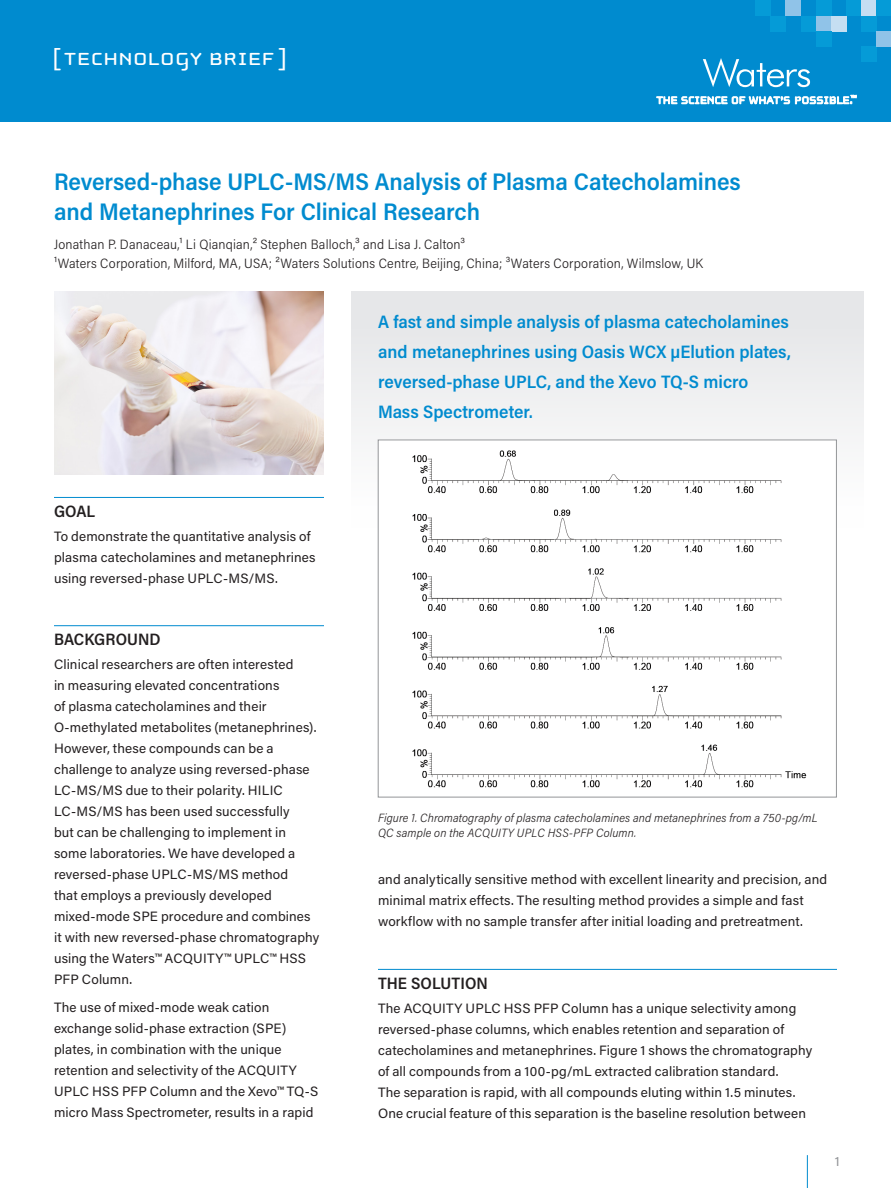
<style>
.page{position:relative;width:891px;height:1188px;background:#fff}
.page>*{position:absolute;margin:0;border:0;box-sizing:border-box;transform-origin:0 0}
.t1{font:25.5px "Cholla Unicase";letter-spacing:.02em;color:#fff;scale:1.1 1}
.t2{font:600 24px/30px "Acumin Pro Semi Cond";letter-spacing:-.005em;color:#008bcf}
.t3{font:600 18px/30px "Acumin Pro Semi Cond";color:#008bcf}
.t4{font:600 16.5px "Acumin Pro Semi Cond";letter-spacing:.005em;color:#231f20}
.t5{font:13.5px/21px "Acumin Pro";letter-spacing:.01em;color:#231f20}
.t6{font:300 13.5px/19.5px "Acumin Pro Semi Cond";letter-spacing:.015em;color:#231f20}
.t7{font:13.5px "Acumin Pro";color:#939598}
.t8{font:italic 300 12px/15px "Acumin Pro Semi Cond";letter-spacing:.01em;color:#231f20}
</style>
<div class="page">
<div style="left:351px;top:291px;width:513px;height:236px;background:#e6e7e9"></div>
<div style="left:0;top:0;width:891px;height:122px;background:#008bcf"></div>
<div style="left:755px;top:0;width:15px;height:16px;background:#059bd7"></div>
<div style="left:861px;top:47px;width:15px;height:15px;background:#059bd7"></div>
<div style="left:770px;top:16px;width:16px;height:15px;background:#059bd7"></div>
<div style="left:786px;top:0;width:15px;height:16px;background:#90c3e8"></div>
<div style="left:801px;top:16px;width:15px;height:15px;background:#059bd7"></div>
<div style="left:816px;top:16px;width:16px;height:15px;background:#90c3e8"></div>
<div style="left:832px;top:16px;width:15px;height:15px;background:#c5def2"></div>
<div style="left:816px;top:0;width:16px;height:16px;background:#059bd7"></div>
<div style="left:816px;top:31px;width:16px;height:16px;background:#059bd7"></div>
<div style="left:861px;top:0;width:15px;height:16px;background:#c5def2"></div>
<div style="left:847px;top:0;width:14px;height:16px;background:#059bd7"></div>
<div style="left:876px;top:0;width:15px;height:16px;background:#059bd7"></div>
<div style="left:861px;top:16px;width:15px;height:15px;background:#059bd7"></div>
<div style="left:876px;top:31px;width:15px;height:16px;background:#90c3e8"></div>
<svg style="left:657px;top:95px;width:199px;height:9px"></svg>
<svg style="left:703px;top:58px;width:107px;height:29px"></svg>
<hr style="left:807px;top:1155px;width:1px;height:33px;background:#008bcf">
<img style="left:54px;top:291px;width:270px;height:183px">
<hr style="left:54px;top:497px;width:270px;height:1px;background:#008bcf">
<hr style="left:54px;top:625px;width:270px;height:1px;background:#008bcf">
<hr style="left:378px;top:969px;width:459px;height:1px;background:#008bcf">
<img style="left:380px;top:442px;width:455px;height:346px">
<h1 class="t1" style="left:52px;top:46px;width:215px">[ TECHNOLOGY BRIEF ]</h1>
<h2 class="t2" style="left:54px;top:165px;width:688px">Reversed-phase UPLC-MS/MS Analysis of Plasma Catecholamines and Metanephrines For Clinical Research</h2>
<p class="t6" style="left:54px;top:234px;width:651px">Jonathan P. Danaceau,¹ Li Qianqian,² Stephen Balloch,³ and Lisa J. Calton³<br>¹Waters Corporation, Milford, MA, USA; ²Waters Solutions Centre, Beijing, China; ³Waters Corporation, Wilmslow, UK</p>
<h3 class="t3" style="left:378px;top:306px;width:414px">A fast and simple analysis of plasma catecholamines and metanephrines using Oasis WCX µElution plates, reversed-phase UPLC, and the Xevo TQ-S micro Mass Spectrometer.</h3>
<p class="t4" style="left:54px;top:499px;width:43px">GOAL</p>
<p class="t5" style="left:54px;top:525px;width:263px">To demonstrate the quantitative analysis of plasma catecholamines and metanephrines using reversed-phase UPLC-MS/MS.</p>
<p class="t4" style="left:54px;top:628px;width:108px">BACKGROUND</p>
<p class="t5" style="left:54px;top:653px;width:267px">Clinical researchers are often interested<br>in measuring elevated concentrations<br>of plasma catecholamines and their O-methylated metabolites (metanephrines).<br>However, these compounds can be a challenge to analyze using reversed-phase LC-MS/MS due to their polarity. HILIC LC-MS/MS has been used successfully<br>but can be challenging to implement in some laboratories. We have developed a reversed-phase UPLC-MS/MS method<br>that employs a previously developed mixed-mode SPE procedure and combines it with new reversed-phase chromatography using the Waters™ ACQUITY™ UPLC™ HSS PFP Column.</p>
<p class="t5" style="left:54px;top:997px;width:266px">The use of mixed-mode weak cation exchange solid-phase extraction (SPE) plates, in combination with the unique retention and selectivity of the ACQUITY UPLC HSS PFP Column and the Xevo™ TQ-S micro Mass Spectrometer, results in a rapid</p>
<p class="t8" style="left:378px;top:810px;width:441px">Figure 1. Chromatography of plasma catecholamines and metanephrines from a 750-pg/mL<br>QC sample on the ACQUITY UPLC HSS-PFP Column.</p>
<p class="t5" style="left:378px;top:869px;width:451px">and analytically sensitive method with excellent linearity and precision, and minimal matrix effects. The resulting method provides a simple and fast workflow with no sample transfer after initial loading and pretreatment.</p>
<p class="t4" style="left:378px;top:971px;width:111px">THE SOLUTION</p>
<p class="t5" style="left:378px;top:997px;width:436px">The ACQUITY UPLC HSS PFP Column has a unique selectivity among reversed-phase columns, which enables retention and separation of catecholamines and metanephrines. Figure 1 shows the chromatography of all compounds from a 100-pg/mL extracted calibration standard.<br>The separation is rapid, with all compounds eluting within 1.5 minutes.<br>One crucial feature of this separation is the baseline resolution between</p>
<p class="t7" style="left:835px;top:1151px;width:6px">1</p>
</div>
